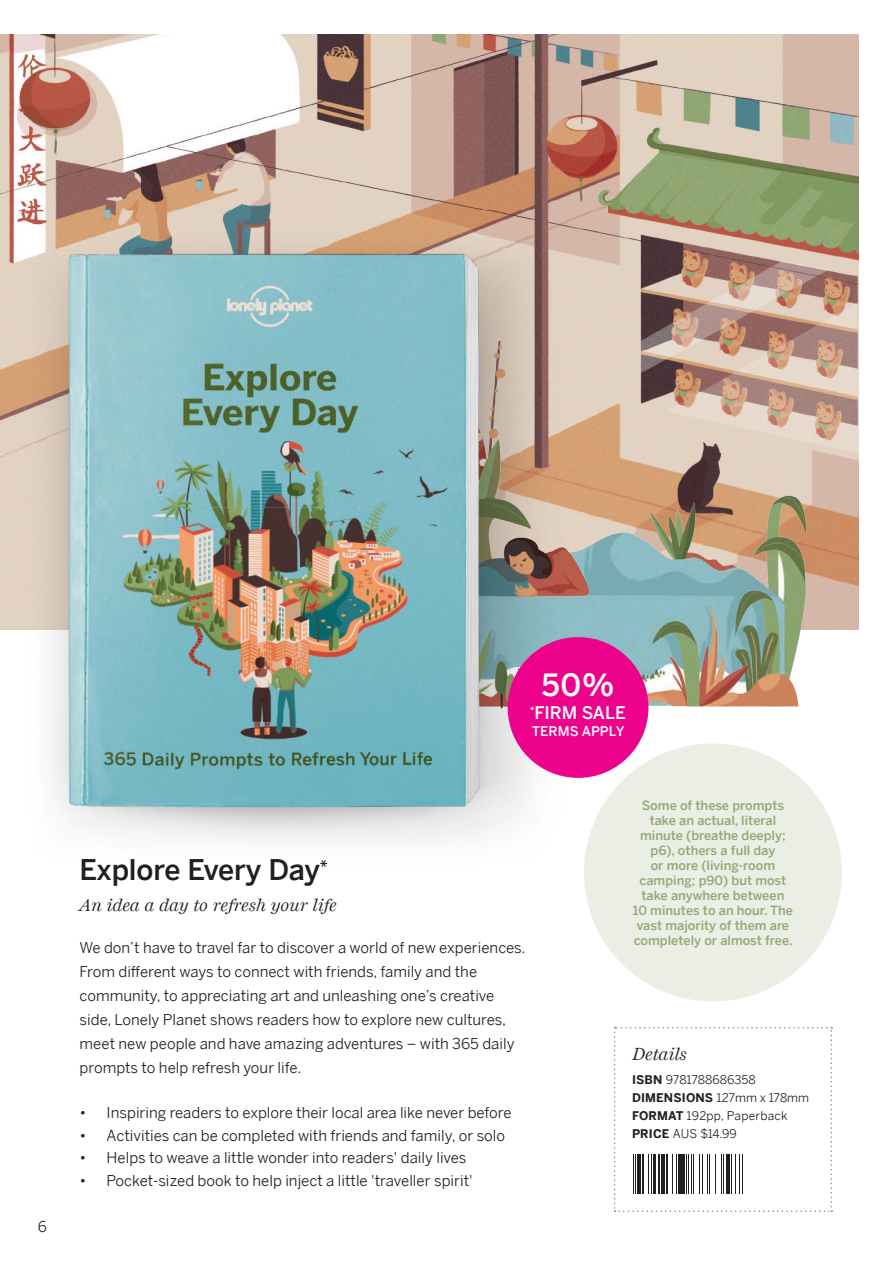
<style>
.page{position:relative;width:893px;height:1263px;background:#fff}
.page>*{position:absolute;margin:0;border:0;box-sizing:border-box;transform-origin:0 0}
.Bullet_Points{font:500 30.75px "LP Benton Sans";color:#fff}
.A_Head{font:500 28.5px "LP Benton Sans";letter-spacing:-.01em;color:#231f20}
.Body_Text{font:italic 18px "LP Miller Daily One";color:#231f20}
.B_Head{font:italic 18px "LP Miller Daily One";color:#231f20}
.Bullet_Points-2{font:500 17.4px "LP Benton Sans";color:#fff}
.t1{font:15px/24px "LP Benton Sans";color:#231f20}
.Bullet_Points-3{font:500 13.35px "LP Benton Sans";color:#fff}
.Bullet_Points-4{font:500 12.75px/15px "LP Benton Sans";color:#96a876;text-align:center}
.Data_Caption{font:12px "LP Benton Sans";color:#231f20}
.s1{font-weight:700}
</style>
<div class="page">
<img style="left:0;top:34px;width:859px;height:595px">
<img style="left:569px;top:302px;width:273px;height:451px">
<img style="left:24px;top:231px;width:545px;height:611px">
<svg style="left:614px;top:1027px;width:218px;height:185px"></svg>
<div style="left:625px;top:1154px;width:123px;height:39px;background:#fff"></div>
<hr style="left:633px;top:1154px;width:1px;height:39px;background:#231f20">
<hr style="left:635px;top:1154px;width:1px;height:39px;background:#231f20">
<hr style="left:637px;top:1154px;width:4px;height:39px;background:#231f20">
<hr style="left:642px;top:1154px;width:2px;height:39px;background:#231f20">
<hr style="left:648px;top:1154px;width:1px;height:39px;background:#231f20">
<hr style="left:651px;top:1154px;width:1px;height:39px;background:#231f20">
<hr style="left:654px;top:1154px;width:2px;height:39px;background:#231f20">
<hr style="left:658px;top:1154px;width:2px;height:39px;background:#231f20">
<hr style="left:662px;top:1154px;width:3px;height:39px;background:#231f20">
<hr style="left:666px;top:1154px;width:2px;height:39px;background:#231f20">
<hr style="left:672px;top:1154px;width:1px;height:39px;background:#231f20">
<hr style="left:676px;top:1154px;width:1px;height:39px;background:#231f20">
<hr style="left:678px;top:1154px;width:2px;height:39px;background:#231f20">
<hr style="left:681px;top:1154px;width:4px;height:39px;background:#231f20">
<hr style="left:686px;top:1154px;width:1px;height:39px;background:#231f20">
<hr style="left:688px;top:1154px;width:1px;height:39px;background:#231f20">
<hr style="left:691px;top:1154px;width:1px;height:39px;background:#231f20">
<hr style="left:693px;top:1154px;width:1px;height:39px;background:#231f20">
<hr style="left:699px;top:1154px;width:1px;height:39px;background:#231f20">
<hr style="left:702px;top:1154px;width:1px;height:39px;background:#231f20">
<hr style="left:707px;top:1154px;width:1px;height:39px;background:#231f20">
<hr style="left:709px;top:1154px;width:1px;height:39px;background:#231f20">
<hr style="left:715px;top:1154px;width:1px;height:39px;background:#231f20">
<hr style="left:721px;top:1154px;width:1px;height:39px;background:#231f20">
<hr style="left:723px;top:1154px;width:1px;height:39px;background:#231f20">
<hr style="left:727px;top:1154px;width:3px;height:39px;background:#231f20">
<hr style="left:731px;top:1154px;width:1px;height:39px;background:#231f20">
<hr style="left:735px;top:1154px;width:1px;height:39px;background:#231f20">
<hr style="left:739px;top:1154px;width:1px;height:39px;background:#231f20">
<hr style="left:742px;top:1154px;width:1px;height:39px;background:#231f20">
<div style="left:584px;top:743px;width:258px;height:258px;background:#ebeee4;border-radius:50%"></div>
<div style="left:508px;top:637px;width:140px;height:141px;background:#ed028c;border-radius:50%"></div>
<p class="t1" style="left:38px;top:1215px;width:11px">6</p>
<p class="Bullet_Points" style="left:541px;top:665px;width:75px">50%</p>
<p class="Bullet_Points-2" style="left:530px;top:701px;width:97px"><sup>*</sup>FIRM SALE</p>
<p class="Bullet_Points-3" style="left:532px;top:723px;width:94px">TERMS APPLY</p>
<p class="A_Head" style="left:80px;top:851px;width:250px">Explore Every Day<sup>*</sup></p>
<p class="Body_Text" style="left:80px;top:894px;width:259px">An idea a day to refresh your life</p>
<p class="t1" style="left:80px;top:935px;width:448px">We don’t have to travel far to discover a world of new experiences.<br>From different ways to connect with friends, family and the community, to appreciating art and unleashing one’s creative side, Lonely Planet shows readers how to explore new cultures, meet new people and have amazing adventures – with 365 daily prompts to help refresh your life.</p>
<p class="t1" style="left:80px;top:1101px;width:433px">• Inspiring readers to explore their local area like never before</p>
<p class="t1" style="left:80px;top:1123px;width:427px">• Activities can be completed with friends and family, or solo</p>
<p class="t1" style="left:80px;top:1146px;width:388px">• Helps to weave a little wonder into readers' daily lives</p>
<p class="t1" style="left:80px;top:1168px;width:395px">• Pocket-sized book to help inject a little 'traveller spirit'</p>
<p class="Bullet_Points-4" style="left:633px;top:798px;width:162px">Some of these prompts take an actual, literal minute (breathe deeply; p6), others a full day<br>or more (living-room camping; p90) but most take anywhere between<br>10 minutes to an hour. The vast majority of them are completely or almost free.</p>
<p class="B_Head" style="left:632px;top:1043px;width:56px">Details</p>
<p class="Data_Caption" style="left:632px;top:1072px;width:125px"><span class="s1">ISBN</span> 9781788686358</p>
<p class="Data_Caption" style="left:632px;top:1090px;width:179px"><span class="s1">DIMENSIONS</span> 127mm x 178mm</p>
<p class="Data_Caption" style="left:632px;top:1108px;width:157px"><span class="s1">FORMAT</span> 192pp, Paperback</p>
<p class="Data_Caption" style="left:632px;top:1126px;width:106px"><span class="s1">PRICE</span> AUS $14.99</p>
</div>
